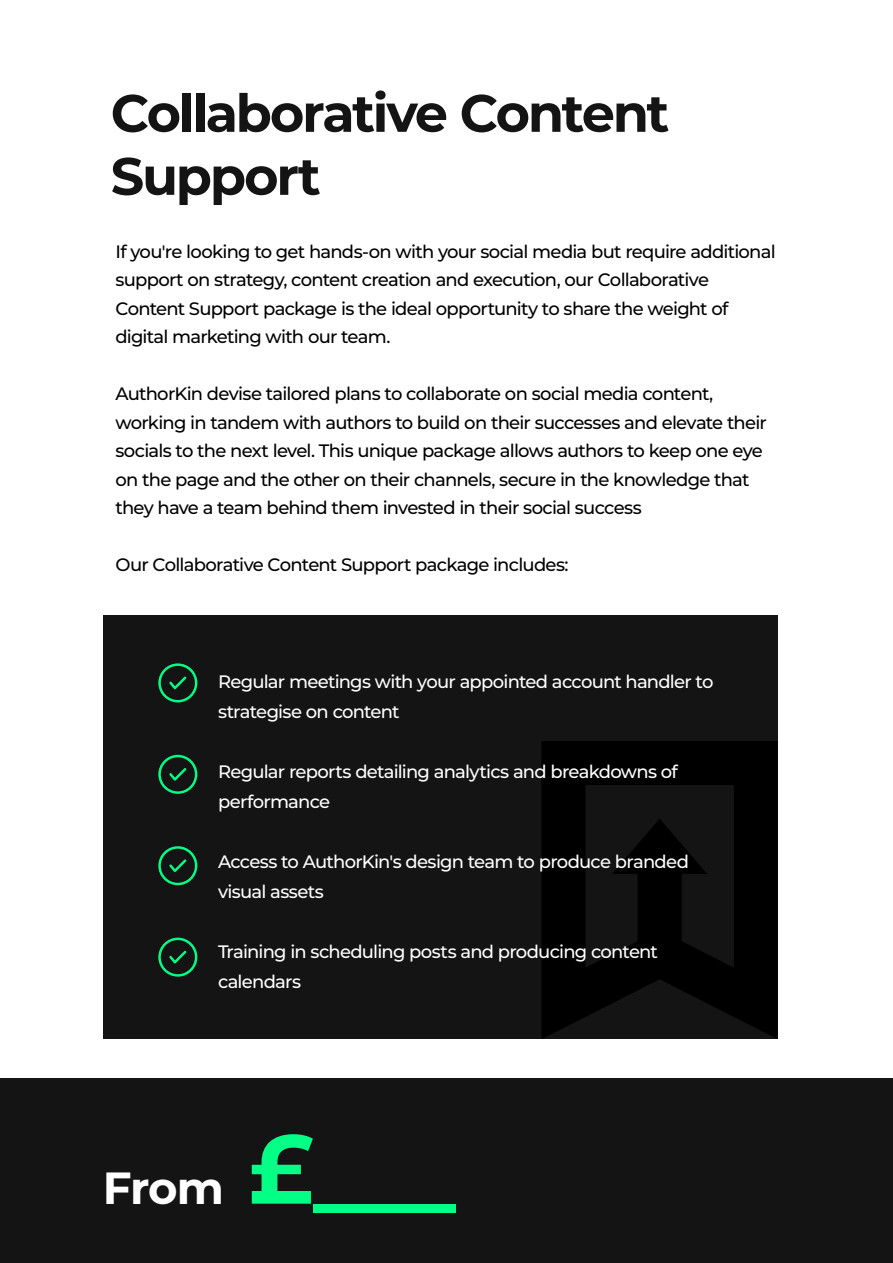
<style>
.page{position:relative;width:893px;height:1263px;background:#fff}
.page>*{position:absolute;margin:0;border:0;box-sizing:border-box;transform-origin:0 0}
.t1{font:700 52.5px/63px "Montserrat";letter-spacing:-.045em;color:#141414}
.t2{font:700 45px "Montserrat";color:#fff}
.t3{font:500 18px/28.5px "Montserrat";letter-spacing:-.045em;color:#000}
.t4{font:500 18px/30px "Montserrat";letter-spacing:-.045em;color:#fff}
.s1{font-size:97.5px;color:#03ff86}
</style>
<div class="page">
<div style="left:0;top:1078px;width:893px;height:185px;background:#141414"></div>
<div style="left:103px;top:615px;width:675px;height:424px;background:#141414"></div>
<svg style="left:542px;top:741px;width:236px;height:298px;fill:#000"></svg>
<svg style="left:612px;top:819px;width:95px;height:162px"></svg>
<svg style="left:158px;top:663px;width:39px;height:39px"></svg>
<svg style="left:158px;top:755px;width:39px;height:39px"></svg>
<svg style="left:158px;top:846px;width:39px;height:39px"></svg>
<svg style="left:158px;top:938px;width:39px;height:39px"></svg>
<h1 class="t1" style="left:111px;top:79px;width:560px">Collaborative Content<br>Support</h1>
<p class="t3" style="left:115px;top:236px;width:662px">If you're looking to get hands-on with your social media but require additional support on strategy, content creation and execution, our Collaborative Content Support package is the ideal opportunity to share the weight of digital marketing with our team.</p>
<p class="t3" style="left:115px;top:379px;width:653px">AuthorKin devise tailored plans to collaborate on social media content, working in tandem with authors to build on their successes and elevate their socials to the next level. This unique package allows authors to keep one eye on the page and the other on their channels, secure in the knowledge that they have a team behind them invested in their social success</p>
<p class="t3" style="left:115px;top:550px;width:455px">Our Collaborative Content Support package includes:</p>
<p class="t4" style="left:218px;top:666px;width:497px">Regular meetings with your appointed account handler to strategise on content</p>
<p class="t4" style="left:218px;top:756px;width:461px">Regular reports detailing analytics and breakdowns of performance</p>
<p class="t4" style="left:218px;top:846px;width:472px">Access to AuthorKin's design team to produce branded visual assets</p>
<p class="t4" style="left:218px;top:936px;width:441px">Training in scheduling posts and producing content calendars</p>
<h2 class="t2" style="left:103px;top:1155px;width:355px">From <span class="s1">£___</span></h2>
</div>
